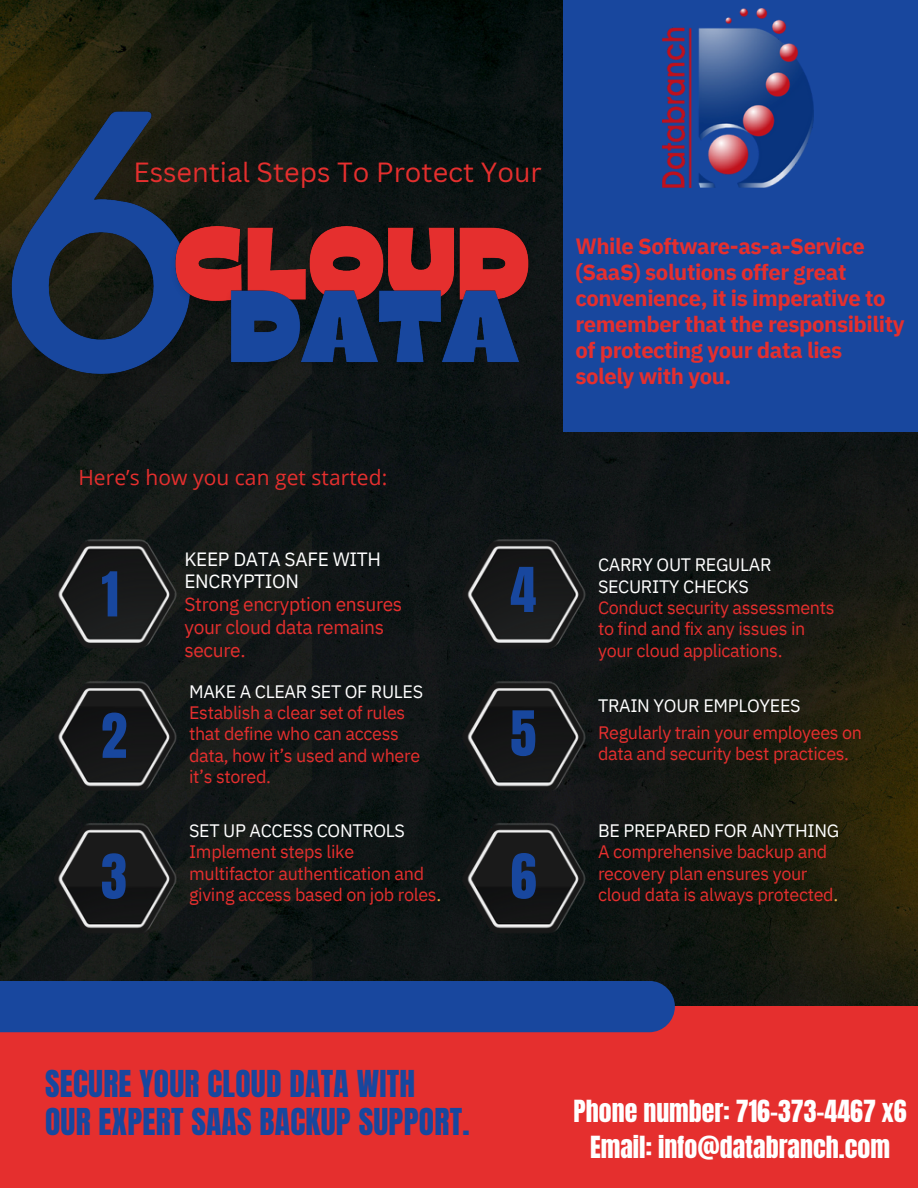
<style>
.page{position:relative;width:918px;height:1188px;background:#fff}
.page>*{position:absolute;margin:0;border:0;box-sizing:border-box;transform-origin:0 0}
.t1{font:52.5px "Anton";color:#18479e}
.t2{font:31.5px/37.2px "Anton";letter-spacing:.01em;color:#18479e}
.t3{font:27px "Canva Sans";color:#e52f2e}
.t4{font:25.95px/35.7px "Anton";color:#fff;text-align:center}
.t5{font:700 22.05px/25.8px "IBM Plex Sans";letter-spacing:-.02em;color:#e52f2e}
.t6{font:21px "Open Sans";letter-spacing:.005em;color:#e52f2e}
.t7{font:19.2px/22.8px "IBM Plex Sans";letter-spacing:-.02em;color:#e52f2e}
.t8{font:19.2px/22.8px "IBM Plex Sans";letter-spacing:-.02em;color:#fff}
.t9{font:18px/21.3px "IBM Plex Sans";letter-spacing:-.02em;color:#e52f2e}
.t10{font:18px "IBM Plex Sans";letter-spacing:-.02em;color:#fff}
.s1{color:#fff}
.s2{color:#efad47}
</style>
<div class="page">
<img style="left:0;top:0;width:918px;height:1007px">
<div style="left:0;top:1007px;width:918px;height:181px;background:#e52f2e"></div>
<img style="left:51px;top:531px;width:134px;height:126px">
<img style="left:454px;top:532px;width:139px;height:125px">
<img style="left:45px;top:675px;width:6px;height:123px">
<img style="left:460px;top:531px;width:132px;height:126px">
<img style="left:51px;top:674px;width:134px;height:124px">
<img style="left:454px;top:675px;width:139px;height:123px">
<img style="left:45px;top:818px;width:6px;height:122px">
<img style="left:460px;top:674px;width:132px;height:124px">
<img style="left:51px;top:816px;width:134px;height:125px">
<img style="left:454px;top:818px;width:139px;height:122px">
<img style="left:460px;top:816px;width:132px;height:125px">
<div style="left:563px;top:0;width:355px;height:432px;background:#18479e"></div>
<img style="left:662px;top:9px;width:152px;height:178px">
<div style="left:0;top:981px;width:675px;height:51px;background:#18479e"></div>
<img style="left:0;top:27px;width:237px;height:428px">
<img style="left:163px;top:199px;width:378px;height:122px">
<img style="left:219px;top:261px;width:311px;height:123px">
<p class="t3" style="left:133px;top:153px;width:410px">Essential Steps To Protect Your</p>
<p class="t6" style="left:78px;top:462px;width:310px">Here’s how you can get started:</p>
<p class="t8" style="left:184px;top:547px;width:198px">KEEP DATA SAFE WITH<br>ENCRYPTION</p>
<p class="t7" style="left:184px;top:593px;width:219px">Strong encryption ensures</p>
<p class="t7" style="left:184px;top:615px;width:201px">your cloud data remains secure.</p>
<p class="t1" style="left:101px;top:557px;width:19px">1</p>
<p class="t1" style="left:510px;top:552px;width:27px">4</p>
<p class="t9" style="left:189px;top:680px;width:236px"><span class="s1">MAKE A CLEAR SET OF RULES<br></span>Establish a clear set of rules that define who can access data, how it’s used and where it’s stored.</p>
<p class="t1" style="left:101px;top:698px;width:27px">2</p>
<p class="t1" style="left:510px;top:696px;width:27px">5</p>
<p class="t5" style="left:575px;top:233px;width:331px">While Software-as-a-Service (SaaS) solutions offer great convenience, it is imperative to remember that the responsibility of protecting your data lies solely with you.</p>
<p class="t10" style="left:598px;top:553px;width:175px">CARRY OUT REGULAR</p>
<p class="t10" style="left:598px;top:574px;width:152px">SECURITY CHECKS</p>
<p class="t9" style="left:598px;top:597px;width:238px">Conduct security assessments</p>
<p class="t9" style="left:598px;top:618px;width:209px">to find and fix any issues in</p>
<p class="t9" style="left:598px;top:639px;width:186px">your cloud applications.</p>
<p class="t10" style="left:598px;top:693px;width:204px">TRAIN YOUR EMPLOYEES</p>
<p class="t9" style="left:598px;top:722px;width:266px">Regularly train your employees on</p>
<p class="t9" style="left:598px;top:743px;width:253px">data and security best practices.</p>
<p class="t9" style="left:189px;top:819px;width:254px"><span class="s1">SET UP ACCESS CONTROLS<br></span>Implement steps like multifactor authentication and giving access based on job roles<span class="s2">.</span></p>
<p class="t9" style="left:598px;top:819px;width:243px"><span class="s1">BE PREPARED FOR ANYTHING<br></span>A comprehensive backup and recovery plan ensures your cloud data is always protected<span class="s2">.</span></p>
<p class="t1" style="left:101px;top:839px;width:27px">3</p>
<p class="t1" style="left:511px;top:839px;width:27px">6</p>
<p class="t2" style="left:45px;top:1066px;width:426px">SECURE YOUR CLOUD DATA WITH<br>OUR EXPERT SAAS BACKUP SUPPORT.</p>
<p class="t4" style="left:574px;top:1094px;width:335px">Phone number: 716-373-4467 x6<br>Email: info@databranch.com</p>
</div>
